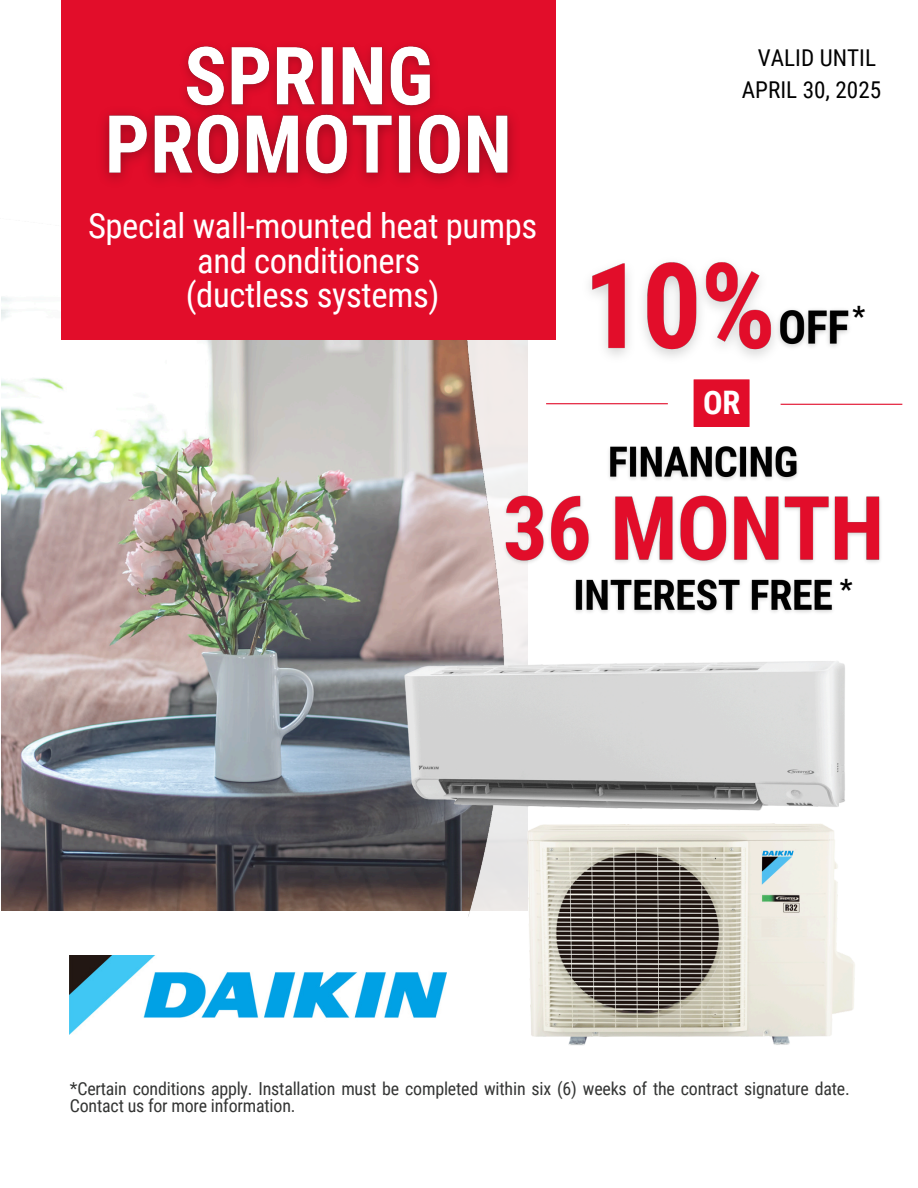
<style>
.page{position:relative;width:918px;height:1188px;background:#fff}
.page>*{position:absolute;margin:0;border:0;box-sizing:border-box;transform-origin:0 0}
.t1{font:34.65px/34.8px "Roboto Condensed";letter-spacing:-.01em;color:#fff;text-align:center}
.t2{font:700 32.4px "Roboto Condensed";color:#fff}
.t3{font:700 28.05px "Roboto Condensed";color:#000}
.t4{font:23.25px/31.5px "Roboto Condensed";color:#000;text-align:center}
.t5{font:18px/17.4px "Roboto Condensed";letter-spacing:-.01em;color:#343534}
</style>
<div class="page">
<img style="left:1px;top:253px;width:463px;height:658px">
<img style="left:464px;top:31px;width:133px;height:886px">
<div style="left:62px;top:0;width:493px;height:339px;background:#e20d2a"></div>
<img style="left:103px;top:112px;width:411px;height:70px">
<img style="left:171px;top:46px;width:275px;height:78px">
<img style="left:791px;top:309px;width:59px;height:39px">
<div style="left:694px;top:379px;width:56px;height:48px;background:#e20d2a"></div>
<img style="left:499px;top:438px;width:382px;height:183px">
<img style="left:572px;top:238px;width:219px;height:140px">
<hr style="left:781px;top:404px;width:121px;height:1px;background:#e20d2a">
<hr style="left:546px;top:403px;width:122px;height:1px;background:#e20d2a">
<img style="left:70px;top:956px;width:377px;height:78px">
<img style="left:497px;top:819px;width:358px;height:227px">
<img style="left:395px;top:655px;width:450px;height:164px">
<p class="t1" style="left:88px;top:209px;width:451px">Special wall-mounted heat pumps and conditioners<br>(ductless systems)</p>
<h6 class="t4" style="left:742px;top:43px;width:141px">VALID UNTIL<br>APRIL 30, 2025</h6>
<p class="t2" style="left:703px;top:383px;width:39px">OR</p>
<p class="t3" style="left:852px;top:300px;width:14px">*</p>
<p class="t3" style="left:840px;top:573px;width:14px">*</p>
<h5 class="t5" style="left:70px;top:1080px;width:782px">*Certain conditions apply. Installation must be completed within six (6) weeks of the contract signature date.<br>Contact us for more information.</h5>
</div>
